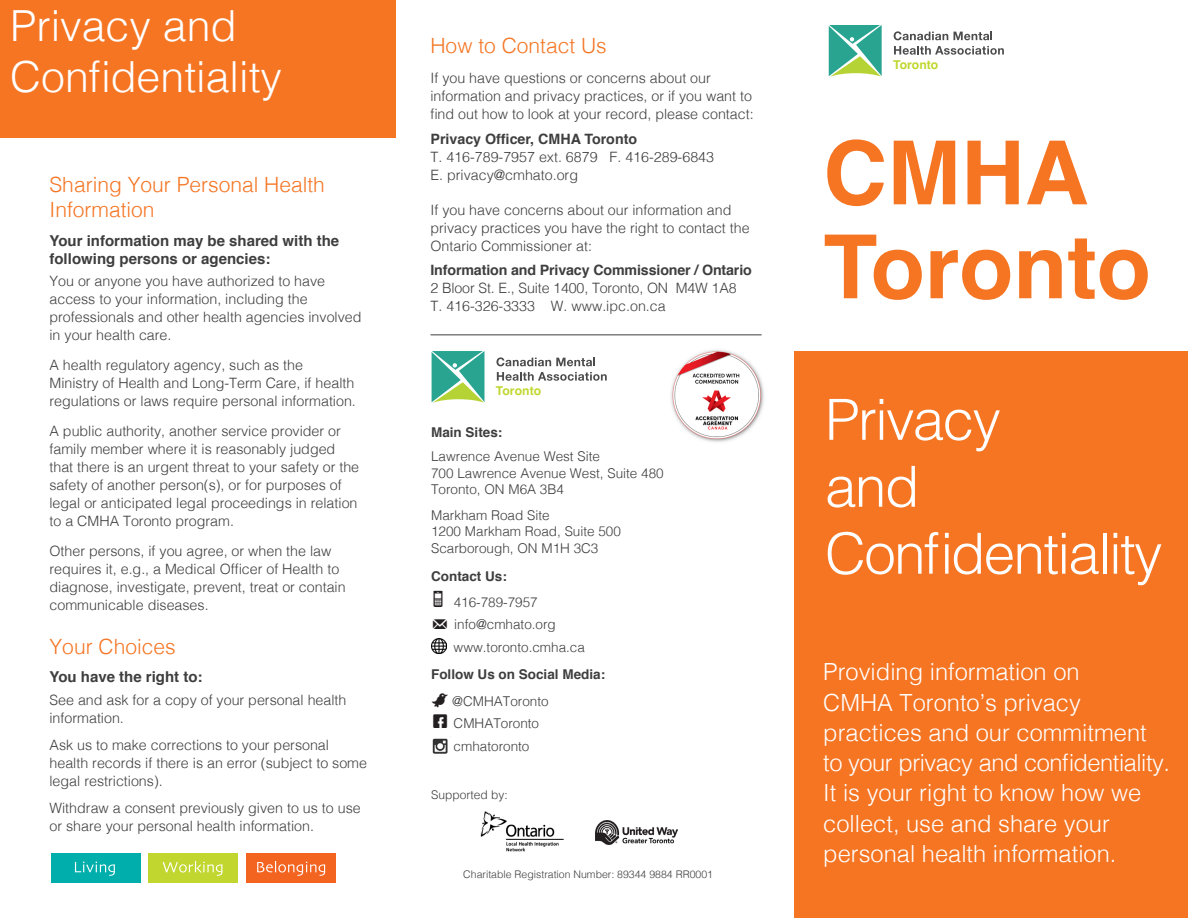
<style>
.page{position:relative;width:1188px;height:918px;background:#fff}
.page>*{position:absolute;margin:0;border:0;box-sizing:border-box;transform-origin:0 0}
.t1{font:700 88.5px "Helvetica";color:#f57523}
.t2{font:300 56.7px "Helvetica";letter-spacing:-.03em;color:#fff}
.t3{font:300 42.9px "Helvetica";color:#fff}
.t4{font:300 23.7px/30.3px "Helvetica";color:#fff}
.Header_1{font:300 21px "Helvetica";color:#f57523}
.B_Heading{font:700 15px/18px "Helvetica";color:#3e3e3f}
.body_text{font:300 14.25px/18px "Helvetica";color:#3e3e3f}
.B_Heading-2{font:700 14.25px "Helvetica";letter-spacing:-.01em;color:#3e3e3f}
.B_Heading-3{font:300 14.25px/18px "Helvetica";color:#3e3e3f}
.text{font:300 13.5px "Helvetica";color:#3e3e3f}
.text-2{font:700 13.5px "Helvetica";color:#3e3e3f}
.t5{font:700 12.15px "Helvetica";color:#c1d72f}
.text-3{font:300 12px "Helvetica";color:#3e3e3f}
.text-4{font:300 10.5px "Helvetica";color:#3e3e3f}
.s1{font-family:"Modern Pictograms";font-weight:400;font-size:25.5px;color:#231f20}
.s2{font-family:"Modern Pictograms";font-weight:400;font-size:19.5px;color:#231f20}
.s3{font-family:"Modern Pictograms";font-weight:400;font-size:22.5px;color:#231f20}
</style>
<div class="page">
<div style="left:0;top:0;width:396px;height:138px;background:#f57523"></div>
<div style="left:795px;top:352px;width:393px;height:566px;background:#f57523"></div>
<svg style="left:894px;top:31px;width:98px;height:9px"></svg>
<svg style="left:894px;top:46px;width:110px;height:9px"></svg>
<svg style="left:829px;top:25px;width:53px;height:52px;background:#64bb98"></svg>
<div style="left:51px;top:853px;width:90px;height:29px;background:#00afab"></div>
<div style="left:148px;top:853px;width:90px;height:29px;background:#c1d72f"></div>
<div style="left:246px;top:853px;width:90px;height:29px;background:#f36421"></div>
<svg style="left:75px;top:862px;width:40px;height:14px"></svg>
<svg style="left:163px;top:861px;width:59px;height:15px"></svg>
<svg style="left:257px;top:861px;width:68px;height:15px"></svg>
<img style="left:671px;top:350px;width:93px;height:92px">
<img style="left:480px;top:811px;width:84px;height:41px">
<img style="left:596px;top:820px;width:82px;height:25px">
<svg style="left:496px;top:357px;width:99px;height:9px"></svg>
<svg style="left:497px;top:372px;width:110px;height:9px"></svg>
<svg style="left:432px;top:351px;width:52px;height:52px;background:#64bb97"></svg>
<img style="left:432px;top:639px;width:14px;height:15px">
<img style="left:432px;top:738px;width:16px;height:16px">
<hr style="left:430px;top:334px;width:332px;height:1px;background:#3e3e3f">
<p class="t3" style="left:10px;top:-11px;width:228px">Privacy and</p>
<p class="t3" style="left:10px;top:40px;width:273px">Confidentiality</p>
<p class="Header_1" style="left:50px;top:167px;width:277px">Sharing Your Personal Health</p>
<p class="Header_1" style="left:50px;top:192px;width:107px">Information</p>
<p class="B_Heading" style="left:50px;top:232px;width:291px">Your information may be shared with the following persons or agencies:</p>
<p class="body_text" style="left:50px;top:271px;width:314px">You or anyone you have authorized to have access to your information, including the professionals and other health agencies involved in your health care.</p>
<p class="body_text" style="left:50px;top:355px;width:308px">A health regulatory agency, such as the<br>Ministry of Health and Long-Term Care, if health regulations or laws require personal information.</p>
<p class="body_text" style="left:50px;top:421px;width:311px">A public authority, another service provider or family member where it is reasonably judged that there is an urgent threat to your safety or the safety of another person(s), or for purposes of legal or anticipated legal proceedings in relation to a CMHA Toronto program.</p>
<p class="body_text" style="left:50px;top:541px;width:298px">Other persons, if you agree, or when the law requires it, e.g., a Medical Officer of Health to diagnose, investigate, prevent, treat or contain communicable diseases.</p>
<p class="Header_1" style="left:50px;top:629px;width:128px">Your Choices</p>
<p class="B_Heading" style="left:50px;top:668px;width:155px">You have the right to:</p>
<p class="B_Heading-3" style="left:50px;top:690px;width:299px">See and ask for a copy of your personal health information.</p>
<p class="body_text" style="left:50px;top:735px;width:319px">Ask us to make corrections to your personal health records if there is an error (subject to some legal restrictions).</p>
<p class="body_text" style="left:50px;top:798px;width:313px">Withdraw a consent previously given to us to use or share your personal health information.</p>
<p class="Header_1" style="left:430px;top:27px;width:178px">How to Contact Us</p>
<p class="body_text" style="left:430px;top:68px;width:325px">If you have questions or concerns about our information and privacy practices, or if you want to find out how to look at your record, please contact:</p>
<p class="B_Heading-2" style="left:430px;top:128px;width:208px">Privacy Officer, CMHA Toronto</p>
<p class="body_text" style="left:430px;top:147px;width:285px">T. 416-789-7957 ext. 6879 F. 416-289-6843</p>
<p class="body_text" style="left:430px;top:165px;width:149px">E. privacy@cmhato.org</p>
<p class="body_text" style="left:430px;top:200px;width:321px">If you have concerns about our information and privacy practices you have the right to contact the<br>Ontario Commissioner at:</p>
<p class="B_Heading-2" style="left:430px;top:258px;width:323px">Information and Privacy Commissioner / Ontario</p>
<p class="body_text" style="left:430px;top:278px;width:308px">2 Bloor St. E., Suite 1400, Toronto, ON M4W 1A8</p>
<p class="body_text" style="left:430px;top:296px;width:237px">T. 416-326-3333 W. www.ipc.on.ca</p>
<p class="t5" style="left:496px;top:381px;width:47px">Toronto</p>
<p class="text-2" style="left:431px;top:421px;width:73px">Main Sites:</p>
<p class="text" style="left:431px;top:445px;width:170px">Lawrence Avenue West Site</p>
<p class="text" style="left:431px;top:461px;width:234px">700 Lawrence Avenue West, Suite 480</p>
<p class="text" style="left:431px;top:478px;width:134px">Toronto, ON M6A 3B4</p>
<p class="text" style="left:431px;top:503px;width:120px">Markham Road Site</p>
<p class="text" style="left:431px;top:520px;width:191px">1200 Markham Road, Suite 500</p>
<p class="text" style="left:431px;top:536px;width:169px">Scarborough, ON M1H 3C3</p>
<p class="text-2" style="left:431px;top:565px;width:77px">Contact Us:</p>
<p class="text" style="left:431px;top:590px;width:108px"><span class="s1">N</span> 416-789-7957</p>
<p class="text" style="left:431px;top:613px;width:126px"><span class="s2">m</span> info@cmhato.org</p>
<p class="text" style="left:454px;top:635px;width:133px">www.toronto.cmha.ca</p>
<p class="text-2" style="left:431px;top:663px;width:176px">Follow Us on Social Media:</p>
<p class="text" style="left:431px;top:689px;width:119px"><span class="s3">t</span> @CMHAToronto</p>
<p class="text" style="left:431px;top:712px;width:110px"><span class="s3">G</span> CMHAToronto</p>
<p class="text" style="left:454px;top:734px;width:77px">cmhatoronto</p>
<p class="text-3" style="left:431px;top:784px;width:78px">Supported by:</p>
<p class="text-4" style="left:463px;top:865px;width:251px">Charitable Registration Number: 89344 9884 RR0001</p>
<p class="t5" style="left:893px;top:55px;width:47px">Toronto</p>
<p class="t1" style="left:823px;top:102px;width:267px">CMHA</p>
<p class="t1" style="left:823px;top:196px;width:329px">Toronto</p>
<p class="t2" style="left:825px;top:371px;width:177px">Privacy</p>
<p class="t2" style="left:825px;top:438px;width:96px">and</p>
<p class="t2" style="left:825px;top:505px;width:339px">Confidentiality</p>
<p class="t4" style="left:823px;top:655px;width:258px">Providing information on</p>
<p class="t4" style="left:823px;top:685px;width:259px">CMHA Toronto’s privacy</p>
<p class="t4" style="left:823px;top:716px;width:325px">practices and our commitment</p>
<p class="t4" style="left:823px;top:746px;width:348px">to your privacy and confidentiality.<br>It is your right to know how we collect, use and share your personal health information.</p>
</div>
